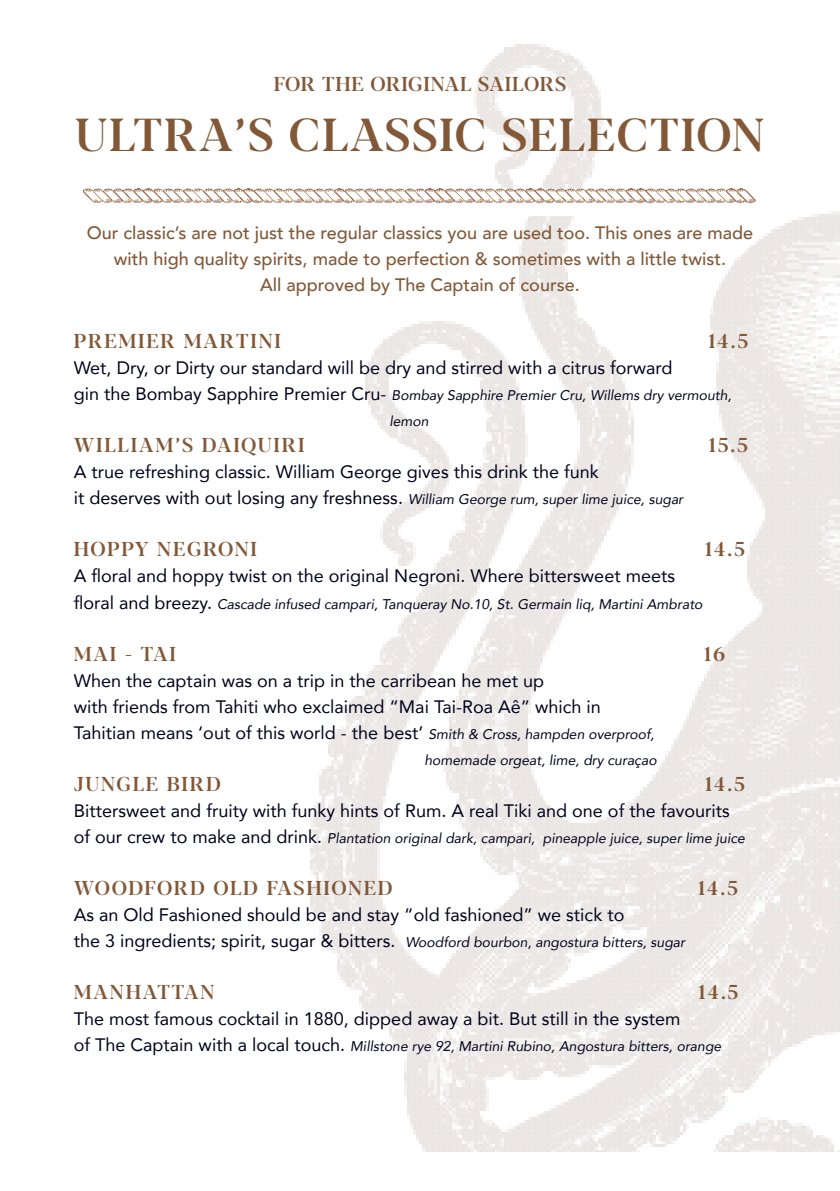
<style>
.page{position:relative;width:840px;height:1191px;background:#fff}
.page>*{position:absolute;margin:0;border:0;box-sizing:border-box;transform-origin:0 0}
.t1{font:500 46px "Blacker Display";letter-spacing:.04em;color:#825837}
.t2{font:500 20px "Blacker Display";letter-spacing:.09em;color:#825837}
.t3{font:500 20px "Blacker Display";letter-spacing:.04em;color:#825837}
.t4{font:500 20px "Blacker Display";letter-spacing:.065em;color:#825837}
.t5{font:18px "Avenir";color:#00021b}
.t6{font:500 18px "Avenir";color:#825837}
.t7{font:italic 14px "Avenir";color:#00021b}
.s1{font-style:normal;font-size:18px}
.s2{font-style:italic;font-size:14px}
</style>
<div class="page">
<img style="left:310px;top:45px;width:529px;height:1106px">
<img style="left:83px;top:188px;width:671px;height:28px">
<p class="t3" style="left:274px;top:72px;width:293px">FOR THE ORIGINAL SAILORS</p>
<p class="t1" style="left:75px;top:107px;width:690px">ULTRA’S CLASSIC SELECTION</p>
<p class="t6" style="left:87px;top:217px;width:667px">Our classic’s are not just the regular classics you are used too. This ones are made</p>
<p class="t6" style="left:114px;top:243px;width:613px">with high quality spirits, made to perfection &amp; sometimes with a little twist.</p>
<p class="t6" style="left:260px;top:269px;width:321px">All approved by The Captain of course.</p>
<p class="t2" style="left:74px;top:329px;width:209px">PREMIER MARTINI</p>
<p class="t2" style="left:707px;top:329px;width:42px">14.5</p>
<p class="t5" style="left:74px;top:354px;width:600px">Wet, Dry, or Dirty our standard will be dry and stirred with a citrus forward</p>
<p class="t7" style="left:74px;top:387px;width:659px"><span class="s1">gin the Bombay Sapphire Premier Cru-</span> Bombay Sapphire Premier Cru, Willems dry vermouth,</p>
<p class="t7" style="left:389px;top:413px;width:41px">lemon</p>
<p class="t2" style="left:74px;top:433px;width:232px">WILLIAM’S DAIQUIRI</p>
<p class="t2" style="left:708px;top:433px;width:41px">15.5</p>
<p class="t5" style="left:74px;top:458px;width:526px">A true refreshing classic. William George gives this drink the funk</p>
<p class="t7" style="left:74px;top:491px;width:610px"><span class="s1">it deserves with out losing any freshness.</span> William George rum, super lime juice, sugar</p>
<p class="t2" style="left:74px;top:537px;width:184px">HOPPY NEGRONI</p>
<p class="t2" style="left:704px;top:537px;width:42px">14.5</p>
<p class="t5" style="left:74px;top:562px;width:602px">A floral and hoppy twist on the original Negroni. Where bittersweet meets</p>
<p class="t7" style="left:74px;top:595px;width:630px"><span class="s1">floral and breezy.</span> Cascade infused campari, Tanqueray No.10, St. Germain liq, Martini Ambrato</p>
<p class="t2" style="left:74px;top:641px;width:104px">MAI - TAI</p>
<p class="t2" style="left:703px;top:641px;width:23px">16</p>
<p class="t5" style="left:74px;top:666px;width:471px">When the captain was on a trip in the carribean he met up</p>
<p class="t5" style="left:74px;top:692px;width:528px">with friends from Tahiti who exclaimed “Mai Tai-Roa Aê” which in</p>
<p class="t5" style="left:74px;top:718px;width:581px">Tahitian means ‘out of this world - the best’ <span class="s2">Smith &amp; Cross, hampden overproof,</span></p>
<p class="t7" style="left:424px;top:751px;width:233px">homemade orgeat, lime, dry curaçao</p>
<p class="t2" style="left:74px;top:771px;width:149px">JUNGLE BIRD</p>
<p class="t2" style="left:704px;top:771px;width:42px">14.5</p>
<p class="t5" style="left:74px;top:796px;width:657px">Bittersweet and fruity with funky hints of Rum. A real Tiki and one of the favourits</p>
<p class="t7" style="left:74px;top:829px;width:672px"><span class="s1">of our crew to make and drink.</span> Plantation original dark, campari, pineapple juice, super lime juice</p>
<p class="t4" style="left:74px;top:875px;width:320px">WOODFORD OLD FASHIONED</p>
<p class="t2" style="left:697px;top:875px;width:42px">14.5</p>
<p class="t5" style="left:74px;top:900px;width:552px">As an Old Fashioned should be and stay “old fashioned” we stick to</p>
<p class="t7" style="left:74px;top:933px;width:612px"><span class="s1">the 3 ingredients; spirit, sugar &amp; bitters.</span> Woodford bourbon, angostura bitters, sugar</p>
<p class="t2" style="left:74px;top:979px;width:142px">MANHATTAN</p>
<p class="t2" style="left:698px;top:979px;width:42px">14.5</p>
<p class="t5" style="left:74px;top:1004px;width:607px">The most famous cocktail in 1880, dipped away a bit. But still in the system</p>
<p class="t7" style="left:74px;top:1037px;width:648px"><span class="s1">of The Captain with a local touch.</span> Millstone rye 92, Martini Rubino, Angostura bitters, orange</p>
</div>
